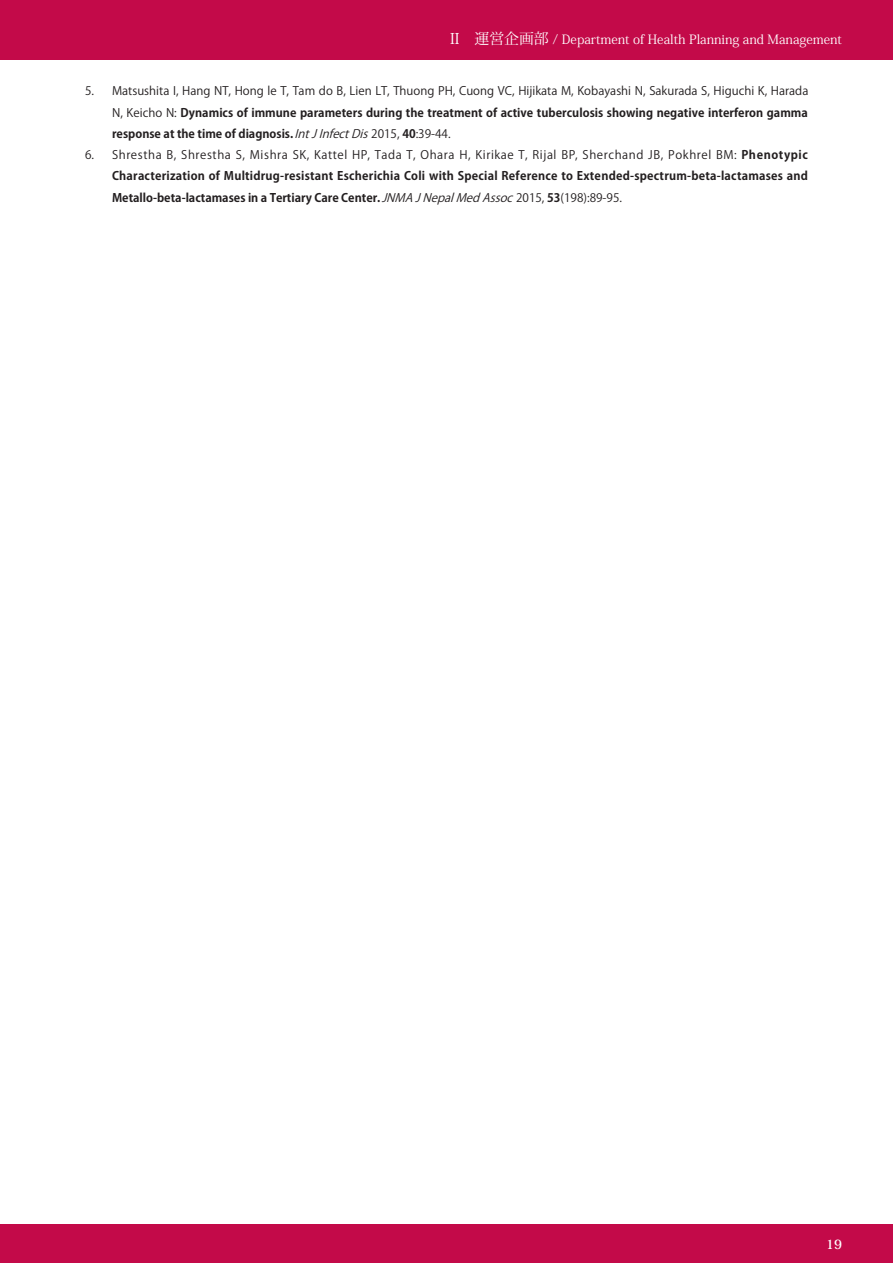
<style>
.page{position:relative;width:893px;height:1263px;background:#fff}
.page>*{position:absolute;margin:0;border:0;box-sizing:border-box;transform-origin:0 0}
.t1{font:12.75px "Koz Min Pro";color:#fff}
.t2{font:700 12.75px "Koz Min Pro";color:#fff}
.t3{font:700 11.7px/21.3px "Koz Go Pr 6 N";color:#231f20;text-align:justify}
.t4{font:11.7px/21.3px "Koz Go Pr 6 N";color:#231f20;text-align:justify}
.s1{font-size:14.85px}
.s2{font-weight:700}
.s3{font-style:italic}
.s4{font-weight:400}
.s5{font-weight:400;font-style:italic}
</style>
<div class="page">
<div style="left:0;top:0;width:893px;height:60px;background:#c30a49"></div>
<div style="left:0;top:1225px;width:893px;height:38px;background:#c30a49"></div>
<p class="t1" style="left:450px;top:30px;width:393px"><span class="s1">II　運営企画部</span> / Department of Health Planning and Management</p>
<p class="t4" style="left:112px;top:81px;width:698px;text-indent:-27px">5. Matsushita I, Hang NT, Hong le T, Tam do B, Lien LT, Thuong PH, Cuong VC, Hijikata M, Kobayashi N, Sakurada S, Higuchi K, Harada N, Keicho N: <span class="s2">Dynamics of immune parameters during the treatment of active tuberculosis showing negative interferon gamma response at the time of diagnosis.</span><span class="s3">IntJInfectDis</span>2015, <span class="s2">40</span>:39-44.</p>
<p class="t3" style="left:112px;top:144px;width:697px;text-indent:-27px"><span class="s4">6. Shrestha B, Shrestha S, Mishra SK, Kattel HP, Tada T, Ohara H, Kirikae T, Rijal BP, Sherchand JB, Pokhrel BM:</span> Phenotypic Characterization of Multidrug-resistant Escherichia Coli with Special Reference to Extended-spectrum-beta-lactamases and Metallo-beta-lactamases in a Tertiary Care Center.<span class="s5">JNMAJNepalMedAssoc</span><span class="s4">2015,</span> 53<span class="s4">(198):89-95.</span></p>
<p class="t2" style="left:826px;top:1235px;width:17px">19</p>
</div>
